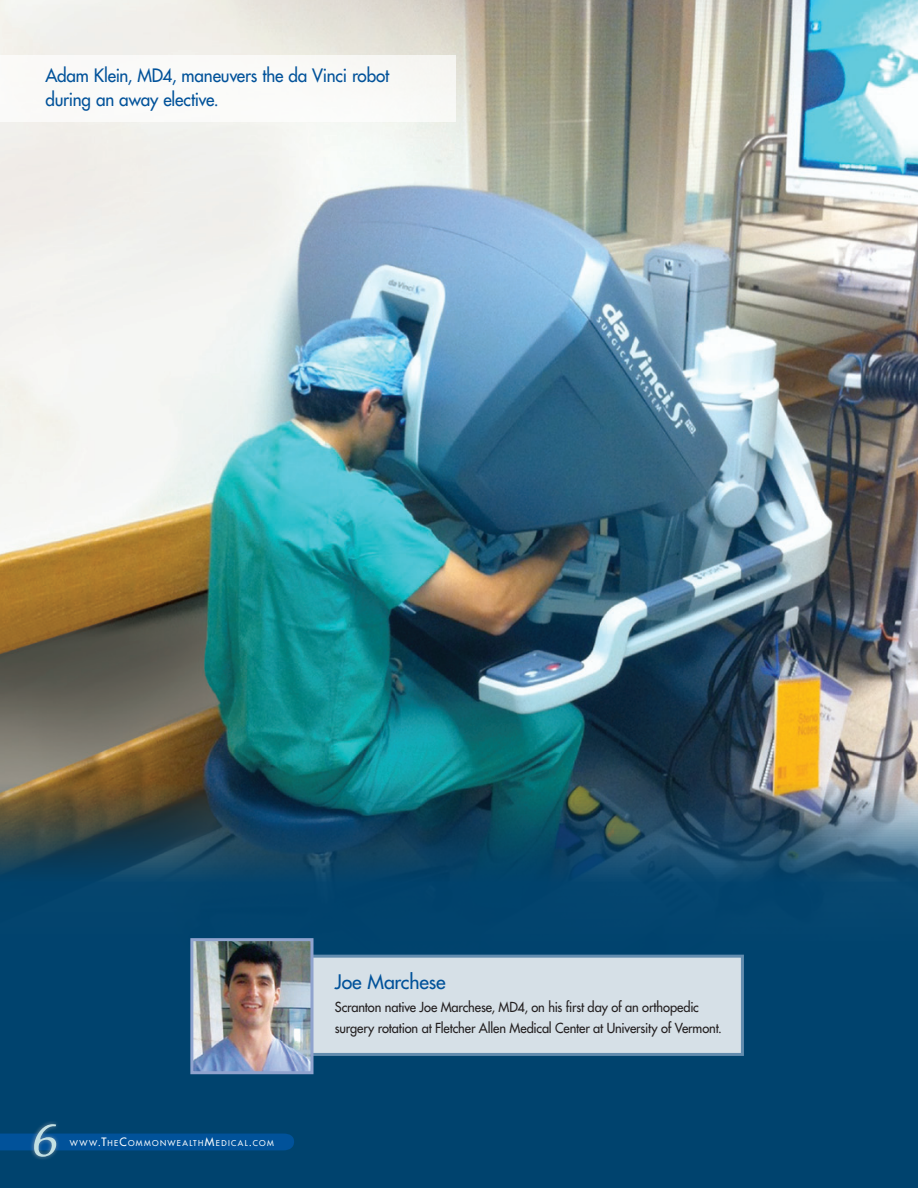
<style>
.page{position:relative;width:918px;height:1188px;background:#fff}
.page>*{position:absolute;margin:0;border:0;box-sizing:border-box;transform-origin:0 0}
.t1{font:italic 52.5px "Eidetic Neo";color:#c3e0e3}
.t2{font:19.5px "Futura";letter-spacing:-.005em;color:#01529a}
.t3{font:18px/24px "Futura";letter-spacing:-.01em;color:#01529a;scale:.95 1}
.t4{font:13.5px/21px "Futura";letter-spacing:-.01em;color:#231f20;scale:.95 1}
.t5{font:7.8px "Futura";letter-spacing:.17em;color:#fff}
.s1{font-size:11.25px}
</style>
<div class="page">
<img style="left:0;top:0;width:918px;height:774px">
<svg style="left:0;top:774px;width:918px;height:414px;background:#0d4769"></svg>
<div style="left:200px;top:955px;width:544px;height:101px;background:#d6e0e7;border:3px solid #779bbb"></div>
<div style="left:0;top:1134px;width:294px;height:17px;background:#01529a"></div>
<div style="left:30px;top:1120px;width:31px;height:41px;background:#a8a9ad;opacity:.75"></div>
<div style="left:0;top:55px;width:456px;height:67px;background:#fafaf8"></div>
<img style="left:194px;top:942px;width:116px;height:128px">
<div style="left:190px;top:938px;width:124px;height:136px;border:3px solid #90a3ce"></div>
<p class="t3" style="left:45px;top:63px;width:364px">Adam Klein, MD4, maneuvers the da Vinci robot during an away elective.</p>
<p class="t2" style="left:335px;top:970px;width:112px">Joe Marchese</p>
<p class="t1" style="left:30px;top:1114px;width:30px">6</p>
<p class="t5" style="left:70px;top:1138px;width:206px">WWW<span class="s1">.T</span>HE<span class="s1">C</span>OMMONWEALTH<span class="s1">M</span>EDICAL<span class="s1">.</span>COM</p>
<p class="t4" style="left:335px;top:996px;width:409px">Scranton native Joe Marchese, MD4, on his first day of an orthopedic surgery rotation at Fletcher Allen Medical Center at University of Vermont.</p>
</div>
